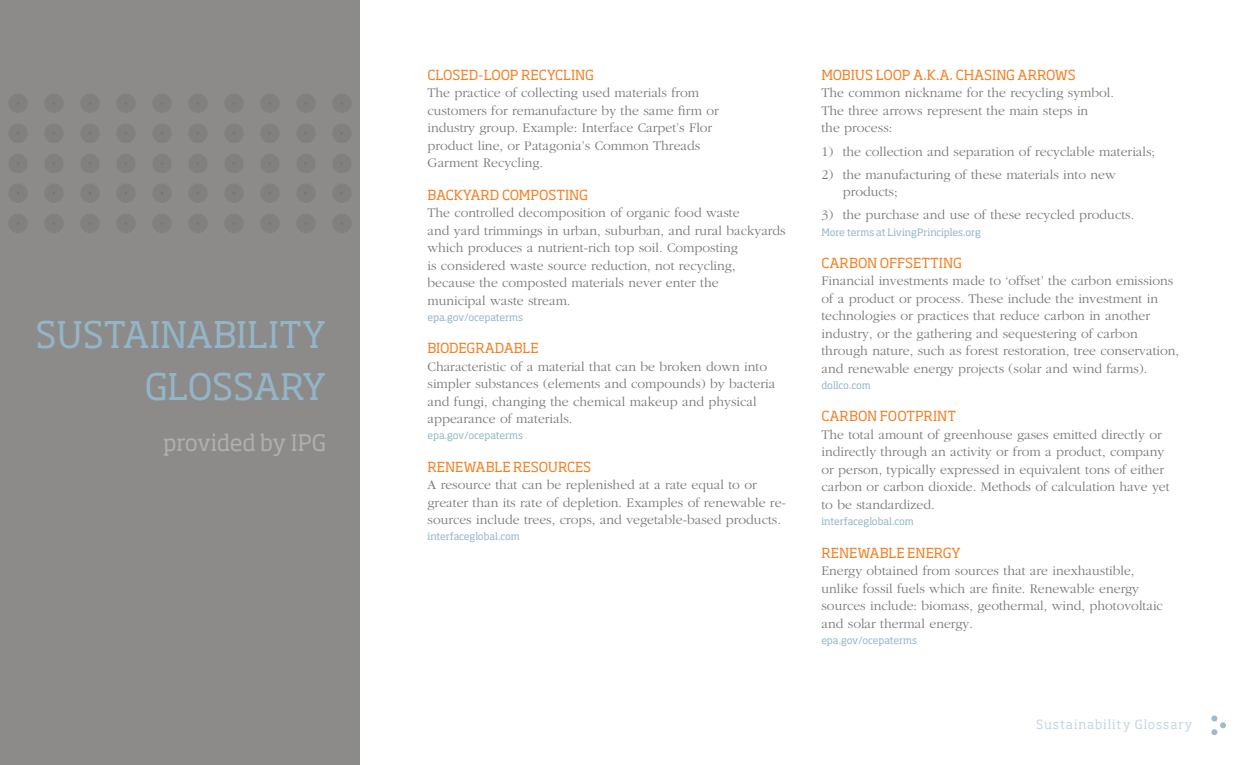
<style>
.page{position:relative;width:1260px;height:765px;background:#fff}
.page>*{position:absolute;margin:0;border:0;box-sizing:border-box;transform-origin:0 0}
.t1{font:36.25px/51.2px "Soho Std";letter-spacing:-.01em;color:#92b6c7;text-align:right}
.t2{font:22.5px "Soho Std";letter-spacing:-.02em;color:#b0aeae}
.t3{font:300 13.75px/17.5px "Garamond";color:#777574}
.t4{font:13.75px "Soho Std";color:#f48026}
.t5{font:12.5px "Soho Std";letter-spacing:.075em;color:#c3d6e1}
.t6{font:10px "Soho Std";letter-spacing:-.015em;color:#92b6c7}
</style>
<div class="page">
<div style="left:0;top:0;width:360px;height:765px;background:#8d8a8a"></div>
<div style="left:8px;top:94px;width:20px;height:19px;background:#827f7f;border-radius:50%"></div>
<div style="left:44px;top:94px;width:20px;height:19px;background:#827f7f;border-radius:50%"></div>
<div style="left:80px;top:94px;width:20px;height:19px;background:#827f7f;border-radius:50%"></div>
<div style="left:116px;top:94px;width:20px;height:19px;background:#827f7f;border-radius:50%"></div>
<div style="left:152px;top:94px;width:20px;height:19px;background:#827f7f;border-radius:50%"></div>
<div style="left:188px;top:94px;width:20px;height:19px;background:#827f7f;border-radius:50%"></div>
<div style="left:224px;top:94px;width:20px;height:19px;background:#827f7f;border-radius:50%"></div>
<div style="left:260px;top:94px;width:20px;height:19px;background:#827f7f;border-radius:50%"></div>
<div style="left:296px;top:94px;width:20px;height:19px;background:#827f7f;border-radius:50%"></div>
<div style="left:332px;top:94px;width:20px;height:19px;background:#827f7f;border-radius:50%"></div>
<div style="left:8px;top:124px;width:20px;height:19px;background:#827f7f;border-radius:50%"></div>
<div style="left:44px;top:124px;width:20px;height:19px;background:#827f7f;border-radius:50%"></div>
<div style="left:80px;top:124px;width:20px;height:19px;background:#827f7f;border-radius:50%"></div>
<div style="left:116px;top:124px;width:20px;height:19px;background:#827f7f;border-radius:50%"></div>
<div style="left:152px;top:124px;width:20px;height:19px;background:#827f7f;border-radius:50%"></div>
<div style="left:188px;top:124px;width:20px;height:19px;background:#827f7f;border-radius:50%"></div>
<div style="left:224px;top:124px;width:20px;height:19px;background:#827f7f;border-radius:50%"></div>
<div style="left:260px;top:124px;width:20px;height:19px;background:#827f7f;border-radius:50%"></div>
<div style="left:296px;top:124px;width:20px;height:19px;background:#827f7f;border-radius:50%"></div>
<div style="left:332px;top:124px;width:20px;height:19px;background:#827f7f;border-radius:50%"></div>
<div style="left:8px;top:154px;width:20px;height:19px;background:#827f7f;border-radius:50%"></div>
<div style="left:44px;top:154px;width:20px;height:19px;background:#827f7f;border-radius:50%"></div>
<div style="left:80px;top:154px;width:20px;height:19px;background:#827f7f;border-radius:50%"></div>
<div style="left:116px;top:154px;width:20px;height:19px;background:#827f7f;border-radius:50%"></div>
<div style="left:152px;top:154px;width:20px;height:19px;background:#827f7f;border-radius:50%"></div>
<div style="left:188px;top:154px;width:20px;height:19px;background:#827f7f;border-radius:50%"></div>
<div style="left:224px;top:154px;width:20px;height:19px;background:#827f7f;border-radius:50%"></div>
<div style="left:260px;top:154px;width:20px;height:19px;background:#827f7f;border-radius:50%"></div>
<div style="left:296px;top:154px;width:20px;height:19px;background:#827f7f;border-radius:50%"></div>
<div style="left:332px;top:154px;width:20px;height:19px;background:#827f7f;border-radius:50%"></div>
<div style="left:8px;top:184px;width:20px;height:19px;background:#827f7f;border-radius:50%"></div>
<div style="left:44px;top:184px;width:20px;height:19px;background:#827f7f;border-radius:50%"></div>
<div style="left:80px;top:184px;width:20px;height:19px;background:#827f7f;border-radius:50%"></div>
<div style="left:116px;top:184px;width:20px;height:19px;background:#827f7f;border-radius:50%"></div>
<div style="left:152px;top:184px;width:20px;height:19px;background:#827f7f;border-radius:50%"></div>
<div style="left:188px;top:184px;width:20px;height:19px;background:#827f7f;border-radius:50%"></div>
<div style="left:224px;top:184px;width:20px;height:19px;background:#827f7f;border-radius:50%"></div>
<div style="left:260px;top:184px;width:20px;height:19px;background:#827f7f;border-radius:50%"></div>
<div style="left:296px;top:184px;width:20px;height:19px;background:#827f7f;border-radius:50%"></div>
<div style="left:332px;top:184px;width:20px;height:19px;background:#827f7f;border-radius:50%"></div>
<div style="left:8px;top:214px;width:20px;height:19px;background:#827f7f;border-radius:50%"></div>
<div style="left:44px;top:214px;width:20px;height:19px;background:#827f7f;border-radius:50%"></div>
<div style="left:80px;top:214px;width:20px;height:19px;background:#827f7f;border-radius:50%"></div>
<div style="left:116px;top:214px;width:20px;height:19px;background:#827f7f;border-radius:50%"></div>
<div style="left:152px;top:214px;width:20px;height:19px;background:#827f7f;border-radius:50%"></div>
<div style="left:188px;top:214px;width:20px;height:19px;background:#827f7f;border-radius:50%"></div>
<div style="left:224px;top:214px;width:20px;height:19px;background:#827f7f;border-radius:50%"></div>
<div style="left:260px;top:214px;width:20px;height:19px;background:#827f7f;border-radius:50%"></div>
<div style="left:296px;top:214px;width:20px;height:19px;background:#827f7f;border-radius:50%"></div>
<div style="left:332px;top:214px;width:20px;height:19px;background:#827f7f;border-radius:50%"></div>
<svg style="left:1211px;top:716px;width:15px;height:19px"></svg>
<h1 class="t1" style="left:35px;top:309px;width:292px">SUSTAINABILITY<br>GLOSSARY</h1>
<h2 class="t2" style="left:163px;top:429px;width:165px">provided by IPG</h2>
<p class="t4" style="left:428px;top:66px;width:168px">CLOSED-LOOP RECYCLING</p>
<p class="t3" style="left:428px;top:84px;width:293px">The practice of collecting used materials from customers for remanufacture by the same firm or industry group. Example: Interface Carpet’s Flor product line, or Patagonia’s Common Threads Garment Recycling.</p>
<p class="t4" style="left:428px;top:186px;width:162px">BACKYARD COMPOSTING</p>
<p class="t3" style="left:428px;top:204px;width:360px">The controlled decomposition of organic food waste<br>and yard trimmings in urban, suburban, and rural backyards which produces a nutrient-rich top soil. Composting<br>is considered waste source reduction, not recycling, because the composted materials never enter the<br>municipal waste stream.</p>
<p class="t6" style="left:428px;top:311px;width:97px">epa.gov/ocepaterms</p>
<p class="t4" style="left:428px;top:339px;width:113px">BIODEGRADABLE</p>
<p class="t3" style="left:428px;top:358px;width:349px">Characteristic of a material that can be broken down into simpler substances (elements and compounds) by bacteria and fungi, changing the chemical makeup and physical appearance of materials.</p>
<p class="t6" style="left:428px;top:429px;width:97px">epa.gov/ocepaterms</p>
<p class="t4" style="left:428px;top:458px;width:165px">RENEWABLE RESOURCES</p>
<p class="t3" style="left:428px;top:476px;width:360px">A resource that can be replenished at a rate equal to or greater than its rate of depletion. Examples of renewable re&shy;sources include trees, crops, and vegetable-based products.</p>
<p class="t6" style="left:428px;top:530px;width:94px">interfaceglobal.com</p>
<p class="t4" style="left:821px;top:66px;width:256px">MOBIUS LOOP A.K.A. CHASING ARROWS</p>
<p class="t3" style="left:821px;top:84px;width:294px">The common nickname for the recycling symbol.<br>The three arrows represent the main steps in<br>the process:</p>
<p class="t3" style="left:821px;top:143px;width:335px">1) the collection and separation of recyclable materials;</p>
<p class="t3" style="left:843px;top:166px;width:275px;text-indent:-21px">2) the manufacturing of these materials into new products;</p>
<p class="t3" style="left:821px;top:206px;width:314px">3) the purchase and use of these recycled products.</p>
<p class="t6" style="left:821px;top:226px;width:161px">More terms at LivingPrinciples.org</p>
<p class="t4" style="left:821px;top:254px;width:142px">CARBON OFFSETTING</p>
<p class="t3" style="left:821px;top:272px;width:359px">Financial investments made to ‘offset’ the carbon emissions of a product or process. These include the investment in technologies or practices that reduce carbon in another industry, or the gathering and sequestering of carbon through nature, such as forest restoration, tree conservation, and renewable energy projects (solar and wind farms).</p>
<p class="t6" style="left:821px;top:379px;width:51px">dollco.com</p>
<p class="t4" style="left:821px;top:408px;width:136px">CARBON FOOTPRINT</p>
<p class="t3" style="left:821px;top:426px;width:350px">The total amount of greenhouse gases emitted directly or indirectly through an activity or from a product, company or person, typically expressed in equivalent tons of either carbon or carbon dioxide. Methods of calculation have yet to be standardized.</p>
<p class="t6" style="left:821px;top:515px;width:94px">interfaceglobal.com</p>
<p class="t4" style="left:821px;top:544px;width:141px">RENEWABLE ENERGY</p>
<p class="t3" style="left:821px;top:562px;width:343px">Energy obtained from sources that are inexhaustible, unlike fossil fuels which are finite. Renewable energy sources include: biomass, geothermal, wind, photovoltaic and solar thermal energy.</p>
<p class="t6" style="left:821px;top:634px;width:97px">epa.gov/ocepaterms</p>
<p class="t5" style="left:1036px;top:717px;width:158px">Sustainability Glossary</p>
</div>
